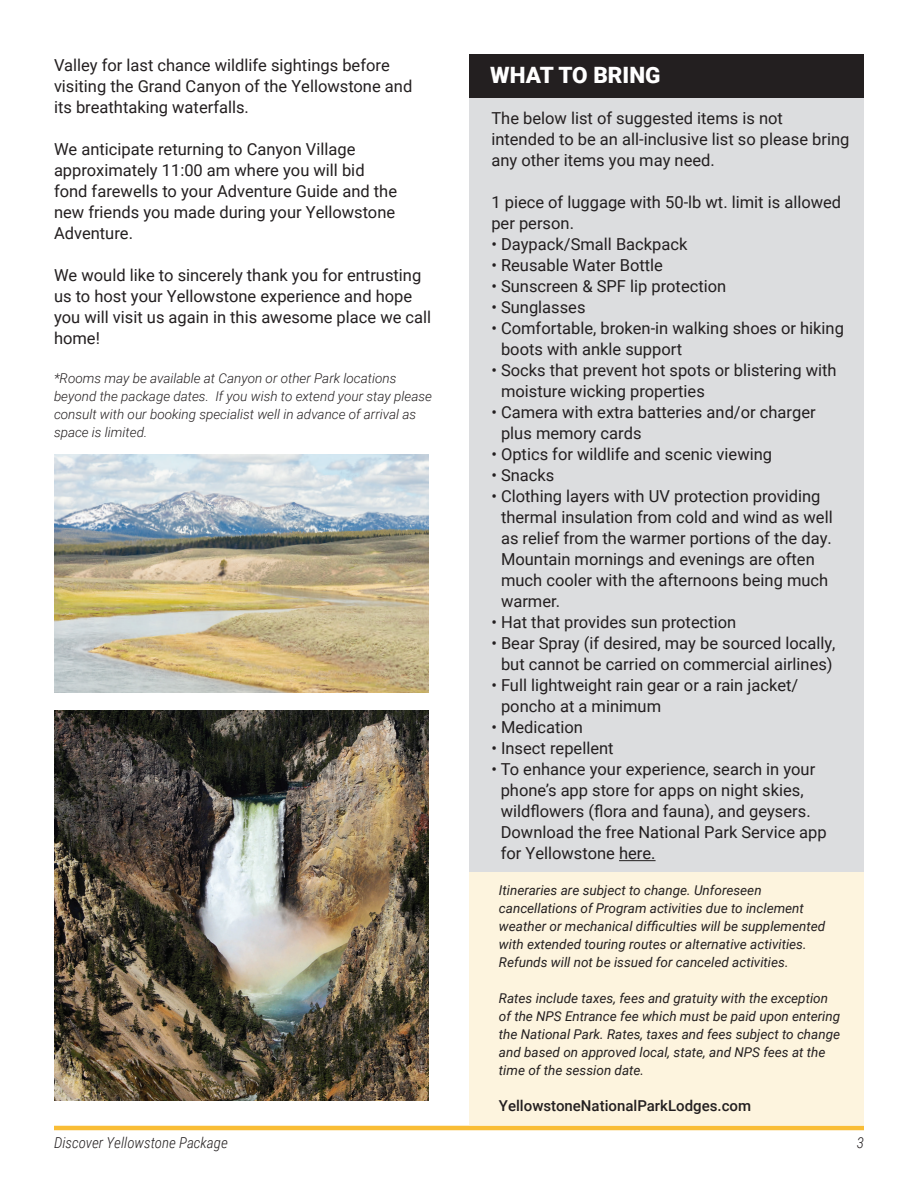
<style>
.page{position:relative;width:918px;height:1188px;background:#fff}
.page>*{position:absolute;margin:0;border:0;box-sizing:border-box;transform-origin:0 0}
.t1{font:900 22.5px "Roboto";color:#fff}
.t2{font:16.5px/21px "Roboto";color:#231f20}
.t3{font:500 15px "Roboto";color:#231f20}
.t4{font:italic 300 15px "Roboto Condensed";color:#231f20}
.t5{font:italic 13.5px/18px "Roboto";color:#231f20}
.t6{font:italic 300 13.5px/18px "Roboto";color:#231f20}
</style>
<div class="page">
<hr style="left:54px;top:1126px;width:810px;height:4px;background:#f9bd36">
<div style="left:470px;top:54px;width:394px;height:993px;background:#dcdddf"></div>
<hr style="left:619px;top:860px;width:37px;height:1px;background:#231f20">
<div style="left:470px;top:54px;width:394px;height:43px;background:#231f20"></div>
<img style="left:54px;top:710px;width:375px;height:391px">
<img style="left:54px;top:455px;width:375px;height:237px">
<div style="left:470px;top:873px;width:394px;height:252px;background:#fdf4de"></div>
<p class="t2" style="left:54px;top:54px;width:360px">Valley for last chance wildlife sightings before visiting the Grand Canyon of the Yellowstone and its breathtaking waterfalls.</p>
<p class="t2" style="left:54px;top:138px;width:345px">We anticipate returning to Canyon Village approximately 11:00 am where you will bid fond farewells to your Adventure Guide and the new friends you made during your Yellowstone Adventure.</p>
<p class="t2" style="left:54px;top:264px;width:379px">We would like to sincerely thank you for entrusting us to host your Yellowstone experience and hope you will visit us again in this awesome place we call home!</p>
<p class="t6" style="left:54px;top:369px;width:379px">*Rooms may be available at Canyon or other Park locations beyond the package dates. If you wish to extend your stay please consult with our booking specialist well in advance of arrival as space is limited.</p>
<p class="t1" style="left:490px;top:60px;width:172px">WHAT TO BRING</p>
<p class="t2" style="left:491px;top:107px;width:360px">The below list of suggested items is not intended to be an all-inclusive list so please bring any other items you may need.</p>
<p class="t2" style="left:491px;top:191px;width:351px">1 piece of luggage with 50-lb wt. limit is allowed per person.</p>
<p class="t2" style="left:491px;top:233px;width:198px">• Daypack/Small Backpack</p>
<p class="t2" style="left:491px;top:254px;width:173px">• Reusable Water Bottle</p>
<p class="t2" style="left:491px;top:275px;width:236px">• Sunscreen &amp; SPF lip protection</p>
<p class="t2" style="left:491px;top:296px;width:96px">• Sunglasses</p>
<p class="t2" style="left:501px;top:317px;width:344px;text-indent:-10px">• Comfortable, broken-in walking shoes or hiking boots with ankle support</p>
<p class="t2" style="left:501px;top:359px;width:337px;text-indent:-10px">• Socks that prevent hot spots or blistering with moisture wicking properties</p>
<p class="t2" style="left:501px;top:401px;width:316px;text-indent:-10px">• Camera with extra batteries and/or charger plus memory cards</p>
<p class="t2" style="left:491px;top:443px;width:282px">• Optics for wildlife and scenic viewing</p>
<p class="t2" style="left:491px;top:464px;width:65px">• Snacks</p>
<p class="t2" style="left:501px;top:485px;width:333px;text-indent:-10px">• Clothing layers with UV protection providing thermal insulation from cold and wind as well as relief from the warmer portions of the day.<br>Mountain mornings and evenings are often much cooler with the afternoons being much warmer.</p>
<p class="t2" style="left:491px;top:611px;width:246px">• Hat that provides sun protection</p>
<p class="t2" style="left:491px;top:632px;width:346px;text-align:center">• Bear Spray (if desired, may be sourced locally, but cannot be carried on commercial airlines)</p>
<p class="t2" style="left:501px;top:674px;width:299px;text-indent:-10px">• Full lightweight rain gear or a rain jacket/ poncho at a minimum</p>
<p class="t2" style="left:491px;top:716px;width:93px">• Medication</p>
<p class="t2" style="left:491px;top:737px;width:124px">• Insect repellent</p>
<p class="t2" style="left:501px;top:758px;width:327px;text-indent:-9px">• To enhance your experience, search in your phone’s app store for apps on night skies, wildflowers (flora and fauna), and geysers.<br>Download the free National Park Service app for Yellowstone here.</p>
<p class="t5" style="left:499px;top:881px;width:328px">Itineraries are subject to change. Unforeseen cancellations of Program activities due to inclement weather or mechanical difficulties will be supplemented with extended touring routes or alternative activities.<br>Refunds will not be issued for canceled activities.</p>
<p class="t5" style="left:499px;top:989px;width:343px">Rates include taxes, fees and gratuity with the exception of the NPS Entrance fee which must be paid upon entering the National Park. Rates, taxes and fees subject to change and based on approved local, state, and NPS fees at the time of the session date.</p>
<p class="t3" style="left:499px;top:1095px;width:254px">YellowstoneNationalParkLodges.com</p>
<p class="t4" style="left:54px;top:1132px;width:175px">Discover Yellowstone Package</p>
<p class="t4" style="left:857px;top:1132px;width:9px">3</p>
</div>
